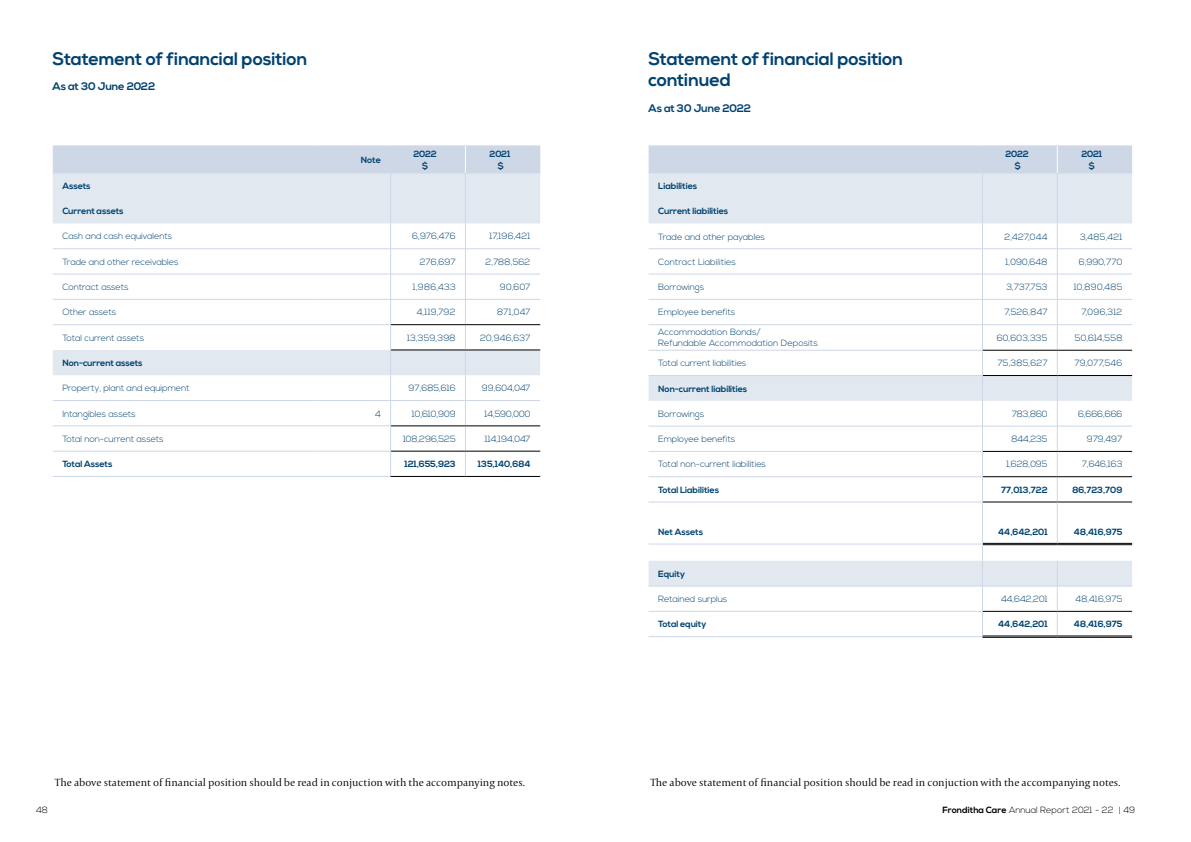
<style>
.page{position:relative;width:1191px;height:842px;background:#fff}
.page>*{position:absolute;margin:0;border:0;box-sizing:border-box;transform-origin:0 0}
.t1{font:700 18px/21.6px "Nexa";letter-spacing:-.01em;color:#004270}
.t2{font:300 11px "Capitolium 2";color:#000}
.t3{font:700 11px "Nexa";letter-spacing:-.01em;color:#004270}
.t4{font:300 9px/10.8px "Nexa";letter-spacing:-.01em;color:#004270}
.t5{font:700 9px/12px "Nexa";letter-spacing:-.01em;color:#004270;text-align:center}
.t6{font:300 9px "Nexa";color:#000}
.s1{font-weight:700}
</style>
<div class="page">
<hr style="left:648px;top:636px;width:334px;height:1px;background:#ced7e6">
<hr style="left:982px;top:636px;width:75px;height:1px;background:#000">
<hr style="left:982px;top:637px;width:75px;height:1px;background:#000">
<hr style="left:1057px;top:636px;width:75px;height:1px;background:#000">
<hr style="left:1057px;top:637px;width:75px;height:1px;background:#000">
<svg style="left:648px;top:146px;width:484px;height:490px"></svg>
<hr style="left:648px;top:375px;width:334px;height:1px;background:#ced7e6">
<hr style="left:53px;top:476px;width:263px;height:1px;background:#ced7e6">
<hr style="left:316px;top:476px;width:74px;height:1px;background:#ced7e6">
<hr style="left:390px;top:476px;width:75px;height:1px;background:#000">
<hr style="left:465px;top:476px;width:75px;height:1px;background:#000">
<svg style="left:53px;top:146px;width:487px;height:330px"></svg>
<h1 class="t1" style="left:53px;top:49px;width:256px">Statement of financial position</h1>
<p class="t3" style="left:53px;top:80px;width:104px">As at 30 June 2022</p>
<p class="t5" style="left:361px;top:154px;width:22px">Note</p>
<p class="t5" style="left:413px;top:148px;width:25px">2022 $</p>
<p class="t5" style="left:489px;top:148px;width:22px">2021 $</p>
<p class="t5" style="left:62px;top:180px;width:30px">Assets</p>
<p class="t5" style="left:62px;top:205px;width:63px">Current assets</p>
<p class="t4" style="left:62px;top:231px;width:111px">Cash and cash equivalents</p>
<p class="t4" style="left:412px;top:231px;width:45px">6,976,476</p>
<p class="t4" style="left:489px;top:231px;width:43px">17,196,421</p>
<p class="t4" style="left:62px;top:257px;width:118px">Trade and other receivables</p>
<p class="t4" style="left:420px;top:257px;width:38px">276,697</p>
<p class="t4" style="left:485px;top:257px;width:47px">2,788,562</p>
<p class="t4" style="left:62px;top:282px;width:68px">Contract assets</p>
<p class="t4" style="left:413px;top:282px;width:44px">1,986,433</p>
<p class="t4" style="left:500px;top:282px;width:32px">90,607</p>
<p class="t4" style="left:62px;top:307px;width:55px">Other assets</p>
<p class="t4" style="left:417px;top:307px;width:41px">4,119,792</p>
<p class="t4" style="left:497px;top:307px;width:35px">871,047</p>
<p class="t4" style="left:62px;top:333px;width:83px">Total current assets</p>
<p class="t4" style="left:407px;top:333px;width:50px">13,359,398</p>
<p class="t4" style="left:480px;top:333px;width:52px">20,946,637</p>
<p class="t5" style="left:62px;top:357px;width:82px">Non-current assets</p>
<p class="t4" style="left:62px;top:383px;width:129px">Property, plant and equipment</p>
<p class="t4" style="left:408px;top:383px;width:49px">97,685,616</p>
<p class="t4" style="left:482px;top:383px;width:50px">99,604,047</p>
<p class="t4" style="left:62px;top:408px;width:75px">Intangibles assets</p>
<p class="t4" style="left:375px;top:408px;width:7px">4</p>
<p class="t4" style="left:412px;top:408px;width:45px">10,610,909</p>
<p class="t4" style="left:484px;top:408px;width:47px">14,590,000</p>
<p class="t4" style="left:62px;top:434px;width:103px">Total non-current assets</p>
<p class="t4" style="left:403px;top:434px;width:54px">108,296,525</p>
<p class="t4" style="left:485px;top:434px;width:47px">114,194,047</p>
<p class="t5" style="left:62px;top:458px;width:52px">Total Assets</p>
<p class="t5" style="left:404px;top:458px;width:53px">121,655,923</p>
<p class="t5" style="left:478px;top:458px;width:54px">135,140,684</p>
<h1 class="t1" style="left:648px;top:49px;width:256px">Statement of financial position continued</h1>
<p class="t3" style="left:648px;top:102px;width:104px">As at 30 June 2022</p>
<p class="t5" style="left:1005px;top:148px;width:25px">2022 $</p>
<p class="t5" style="left:1081px;top:148px;width:22px">2021 $</p>
<p class="t5" style="left:658px;top:180px;width:41px">Liabilities</p>
<p class="t5" style="left:658px;top:205px;width:72px">Current liabilities</p>
<p class="t4" style="left:658px;top:231px;width:108px">Trade and other payables</p>
<p class="t4" style="left:1004px;top:231px;width:45px">2,427,044</p>
<p class="t4" style="left:1080px;top:231px;width:44px">3,485,421</p>
<p class="t4" style="left:658px;top:257px;width:79px">Contract Liabilities</p>
<p class="t4" style="left:1005px;top:257px;width:43px">1,090,648</p>
<p class="t4" style="left:1078px;top:257px;width:45px">6,990,770</p>
<p class="t4" style="left:658px;top:282px;width:47px">Borrowings</p>
<p class="t4" style="left:1006px;top:282px;width:43px">3,737,753</p>
<p class="t4" style="left:1074px;top:282px;width:50px">10,890,485</p>
<p class="t4" style="left:658px;top:307px;width:79px">Employee benefits</p>
<p class="t4" style="left:1004px;top:307px;width:44px">7,526,847</p>
<p class="t4" style="left:1081px;top:307px;width:42px">7,096,312</p>
<p class="t4" style="left:658px;top:327px;width:161px">Accommodation Bonds/<br>Refundable Accommodation Deposits</p>
<p class="t4" style="left:996px;top:333px;width:52px">60,603,335</p>
<p class="t4" style="left:1074px;top:333px;width:49px">50,614,558</p>
<p class="t4" style="left:658px;top:358px;width:90px">Total current liabilities</p>
<p class="t4" style="left:997px;top:358px;width:52px">75,385,627</p>
<p class="t4" style="left:1074px;top:358px;width:50px">79,077,546</p>
<p class="t5" style="left:658px;top:383px;width:91px">Non-current liabilities</p>
<p class="t4" style="left:658px;top:409px;width:47px">Borrowings</p>
<p class="t4" style="left:1011px;top:409px;width:37px">783,860</p>
<p class="t4" style="left:1078px;top:409px;width:46px">6,666,666</p>
<p class="t4" style="left:658px;top:434px;width:79px">Employee benefits</p>
<p class="t4" style="left:1011px;top:434px;width:38px">844,235</p>
<p class="t4" style="left:1086px;top:434px;width:37px">979,497</p>
<p class="t4" style="left:658px;top:459px;width:109px">Total non-current liabilities</p>
<p class="t4" style="left:1006px;top:459px;width:43px">1,628,095</p>
<p class="t4" style="left:1081px;top:459px;width:42px">7,646,163</p>
<p class="t5" style="left:658px;top:484px;width:62px">Total Liabilities</p>
<p class="t5" style="left:1001px;top:484px;width:48px">77,013,722</p>
<p class="t5" style="left:1072px;top:484px;width:52px">86,723,709</p>
<p class="t5" style="left:658px;top:526px;width:46px">Net Assets</p>
<p class="t5" style="left:998px;top:526px;width:51px">44,642,201</p>
<p class="t5" style="left:1073px;top:526px;width:50px">48,416,975</p>
<p class="t5" style="left:658px;top:568px;width:28px">Equity</p>
<p class="t4" style="left:658px;top:594px;width:71px">Retained surplus</p>
<p class="t4" style="left:1001px;top:594px;width:48px">44,642,201</p>
<p class="t4" style="left:1075px;top:594px;width:48px">48,416,975</p>
<p class="t5" style="left:658px;top:619px;width:50px">Total equity</p>
<p class="t5" style="left:998px;top:619px;width:51px">44,642,201</p>
<p class="t5" style="left:1073px;top:619px;width:50px">48,416,975</p>
<p class="t2" style="left:55px;top:775px;width:471px">The above statement of financial position should be read in conjuction with the accompanying notes.</p>
<p class="t2" style="left:650px;top:775px;width:471px">The above statement of financial position should be read in conjuction with the accompanying notes.</p>
<p class="t6" style="left:36px;top:804px;width:14px">48</p>
<p class="t6" style="left:942px;top:804px;width:194px"><span class="s1">Fronditha Care</span> Annual Report 2021 - 22 | 49</p>
</div>
